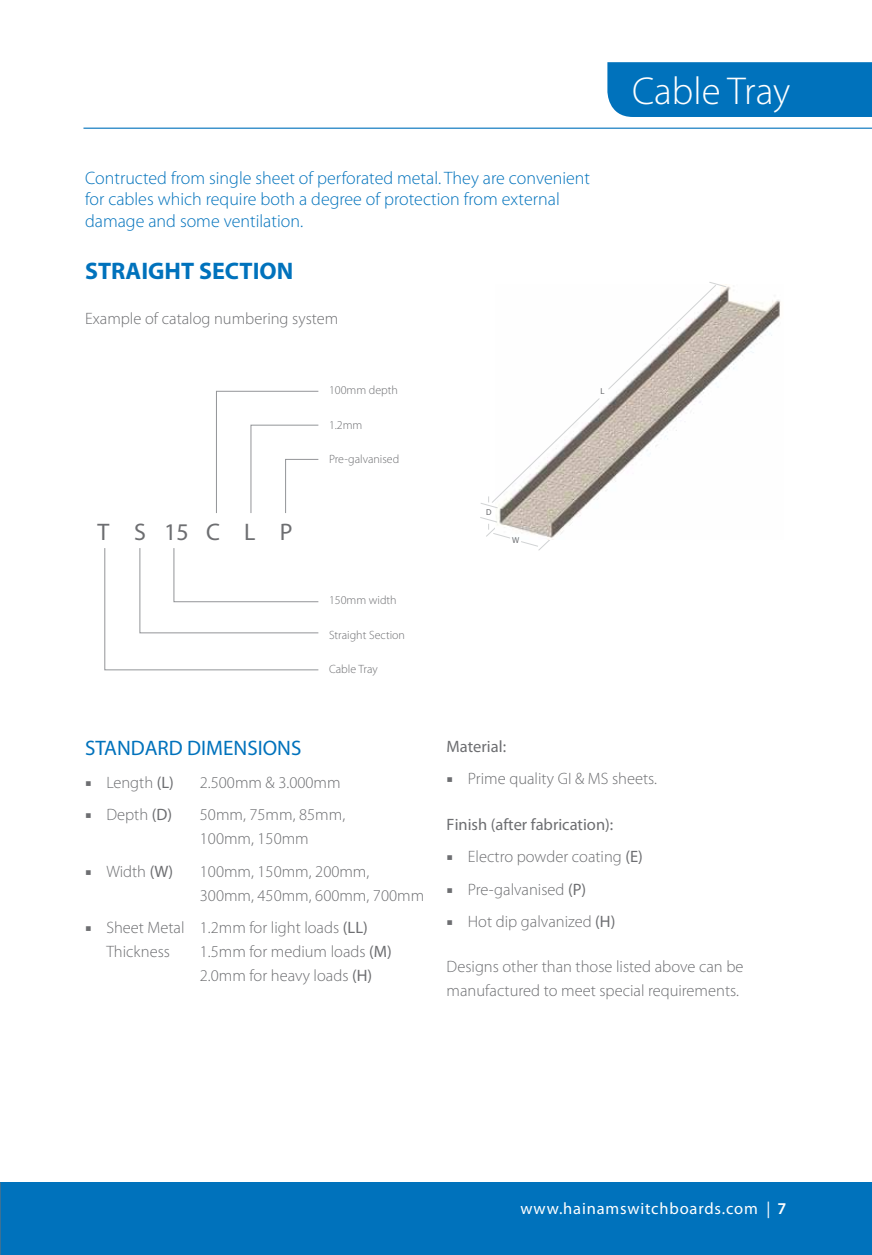
<style>
.page{position:relative;width:872px;height:1255px;background:#fff}
.page>*{position:absolute;margin:0;border:0;box-sizing:border-box;transform-origin:0 0}
.t1{font:300 39px "Myriad Pro";color:#fff}
.t2{font:700 24px "Myriad Pro";color:#0072bc}
.t3{font:24px "Myriad Pro";color:#6d6e71}
.t4{font:21px "Myriad Pro";color:#0072bc}
.t5{font:300 18px/21.6px "Myriad Pro";color:#0072bc}
.t6{font:300 16.5px/24px "Myriad Pro";color:#6d6e71}
.t7{font:16.5px "Myriad Pro";letter-spacing:.05em;color:#fff}
.t8{font:16.5px "Myriad Pro";color:#6d6e71}
.t9{font:300 12px "Myriad Pro";color:#6d6e71}
.t10{font:7.95px "Tahoma";color:#6d6e71}
.s1{font-weight:400}
.s2{font-weight:600}
</style>
<div class="page">
<div style="left:0;top:1182px;width:872px;height:72px;background:#0072bc"></div>
<div style="left:607px;top:62px;width:265px;height:55px;background:#0072bc"></div>
<hr style="left:83px;top:128px;width:789px;height:1px;background:#0072bc">
<svg style="left:216px;top:390px;width:103px;height:123px"></svg>
<svg style="left:104px;top:548px;width:215px;height:122px"></svg>
<img style="left:496px;top:286px;width:285px;height:254px">
<svg style="left:480px;top:516px;width:31px;height:23px"></svg>
<svg style="left:520px;top:537px;width:32px;height:14px"></svg>
<svg style="left:607px;top:282px;width:120px;height:108px"></svg>
<svg style="left:480px;top:397px;width:120px;height:111px"></svg>
<p class="t5" style="left:85px;top:167px;width:506px">Contructed from single sheet of perforated metal. They are convenient for cables which require both a degree of protection from external damage and some ventilation.</p>
<h2 class="t2" style="left:85px;top:255px;width:210px">STRAIGHT SECTION</h2>
<p class="t6" style="left:85px;top:306px;width:255px">Example of catalog numbering system</p>
<h2 class="t3" style="left:98px;top:516px;width:196px">T S15C L P</h2>
<p class="t9" style="left:329px;top:383px;width:70px">100mm depth</p>
<p class="t9" style="left:329px;top:418px;width:35px">1.2mm</p>
<p class="t9" style="left:329px;top:452px;width:72px">Pre-galvanised</p>
<p class="t9" style="left:329px;top:593px;width:69px">150mm width</p>
<p class="t9" style="left:329px;top:627px;width:78px">Straight Section</p>
<p class="t9" style="left:329px;top:662px;width:50px">Cable Tray</p>
<p class="t10" style="left:486px;top:506px;width:7px">D</p>
<p class="t10" style="left:512px;top:534px;width:9px">W</p>
<p class="t10" style="left:600px;top:386px;width:5px">L</p>
<h1 class="t1" style="left:632px;top:68px;width:160px">Cable Tray</h1>
<p class="t4" style="left:85px;top:735px;width:218px">STANDARD DIMENSIONS</p>
<p class="t6" style="left:106px;top:770px;width:69px">Length <span class="s1">(L)</span></p>
<p class="t6" style="left:200px;top:770px;width:142px">2.500mm &amp; 3.000mm</p>
<p class="t6" style="left:106px;top:802px;width:67px">Depth <span class="s1">(D)</span></p>
<p class="t6" style="left:200px;top:802px;width:147px">50mm, 75mm, 85mm,<br>100mm, 150mm</p>
<p class="t6" style="left:106px;top:859px;width:68px">Width <span class="s1">(W)</span></p>
<p class="t6" style="left:200px;top:859px;width:226px">100mm, 150mm, 200mm,<br>300mm, 450mm, 600mm, 700mm</p>
<p class="t6" style="left:106px;top:915px;width:263px">Sheet Metal 1.2mm for light loads <span class="s1">(LL)<br></span>Thickness</p>
<p class="t6" style="left:200px;top:939px;width:193px">1.5mm for medium loads <span class="s1">(M)<br></span>2.0mm for heavy loads <span class="s1">(H)</span></p>
<p class="t8" style="left:446px;top:736px;width:61px">Material:</p>
<p class="t6" style="left:468px;top:766px;width:191px">Prime quality GI &amp; MS sheets.</p>
<p class="t6" style="left:468px;top:807px;width:177px;line-height:32.5px;text-indent:-21px"><span class="s1">Finish (after fabrication):<br></span>Electro powder coating <span class="s1">(E)<br></span>Pre-galvanised <span class="s1">(P)<br></span>Hot dip galvanized <span class="s1">(H)</span></p>
<p class="t6" style="left:446px;top:954px;width:298px">Designs other than those listed above can be manufactured to meet special requirements.</p>
<p class="t7" style="left:520px;top:1198px;width:267px">www.hainamswitchboards.com | <span class="s2">7</span></p>
</div>
